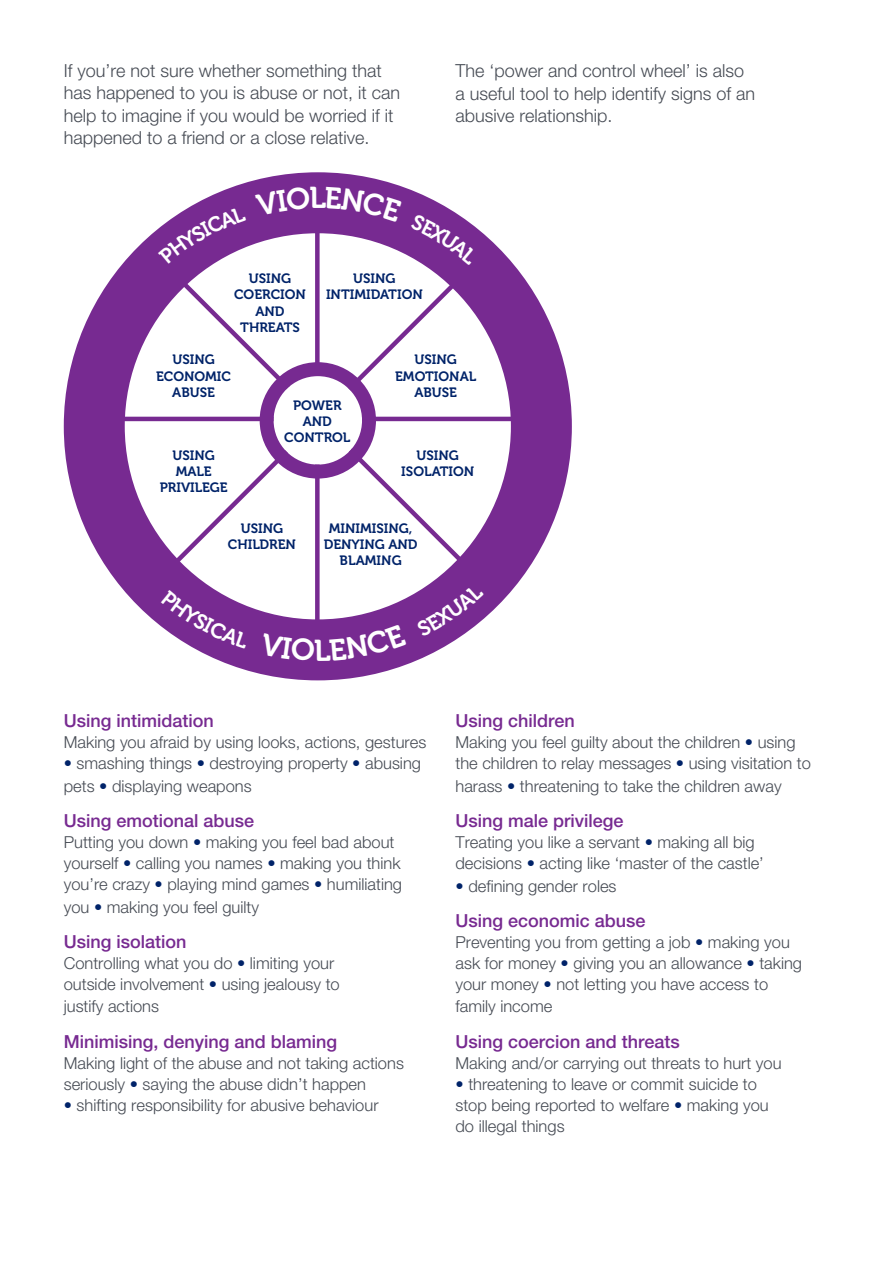
<style>
.page{position:relative;width:893px;height:1263px;background:#fff}
.page>*{position:absolute;margin:0;border:0;box-sizing:border-box;transform-origin:0 0}
.t1{font:30px "Museo 700";color:#fff}
.Body_copy{font:300 18px/22.5px "Helvetica Neue LT Std";color:#464b54}
.Body_copy-2{font:500 18px "Helvetica Neue LT Std";color:#772a91}
.Body_copy-3{font:300 16.5px/21px "Helvetica Neue LT Std";color:#464b54}
.t2{font:13.5px/16.2px "Museo 700";color:#002369;text-align:center}
.s1{color:#002369}
</style>
<div class="page">
<svg style="left:64px;top:172px;width:508px;height:508px"></svg>
<svg style="left:158px;top:206px;width:88px;height:58px"></svg>
<div style="left:255px;top:187px;width:55px;height:29px;background:#772a91"></div>
<div style="left:325px;top:187px;width:78px;height:35px;background:#772a91"></div>
<svg style="left:410px;top:214px;width:69px;height:51px"></svg>
<svg style="left:160px;top:590px;width:89px;height:59px"></svg>
<div style="left:260px;top:624px;width:146px;height:37px;background:#772a91"></div>
<svg style="left:416px;top:583px;width:68px;height:54px"></svg>
<p class="Body_copy" style="left:64px;top:59px;width:338px">If you’re not sure whether something that has happened to you is abuse or not, it can help to imagine if you would be worried if it happened to a friend or a close relative.</p>
<p class="t1" style="left:309px;top:181px;width:18px">L</p>
<p class="Body_copy" style="left:455px;top:59px;width:301px">The ‘power and control wheel’ is also a useful tool to help identify signs of an abusive relationship.</p>
<p class="t2" style="left:234px;top:271px;width:73px">USING<br>COERCION<br>AND<br>THREATS</p>
<p class="t2" style="left:326px;top:271px;width:98px">USING<br>INTIMIDATION</p>
<p class="t2" style="left:395px;top:352px;width:83px">USING<br>EMOTIONAL<br>ABUSE</p>
<p class="t2" style="left:156px;top:352px;width:77px">USING<br>ECONOMIC<br>ABUSE</p>
<p class="t2" style="left:160px;top:447px;width:69px">USING<br>MALE<br>PRIVILEGE</p>
<p class="t2" style="left:284px;top:397px;width:68px">POWER<br>AND<br>CONTROL</p>
<p class="t2" style="left:401px;top:447px;width:74px">USING<br>ISOLATION</p>
<p class="t2" style="left:228px;top:520px;width:70px">USING<br>CHILDREN</p>
<p class="t2" style="left:324px;top:520px;width:95px">MINIMISING,<br>DENYING AND<br>BLAMING</p>
<p class="Body_copy-2" style="left:64px;top:710px;width:152px">Using intimidation</p>
<p class="Body_copy-3" style="left:64px;top:731px;width:364px">Making you afraid by using looks, actions, gestures</p>
<p class="Body_copy-3" style="left:64px;top:752px;width:359px;line-height:22.5px"><span class="s1">•</span> smashing things <span class="s1">•</span> destroying property <span class="s1">•</span> abusing pets <span class="s1">•</span> displaying weapons</p>
<p class="Body_copy-2" style="left:64px;top:810px;width:192px">Using emotional abuse</p>
<p class="Body_copy-3" style="left:64px;top:831px;width:340px">Putting you down <span class="s1">•</span> making you feel bad about yourself <span class="s1">•</span> calling you names <span class="s1">•</span> making you think you’re crazy <span class="s1">•</span> playing mind games <span class="s1">•</span> humiliating</p>
<p class="Body_copy-3" style="left:64px;top:896px;width:197px">you <span class="s1">•</span> making you feel guilty</p>
<p class="Body_copy-2" style="left:64px;top:931px;width:124px">Using isolation</p>
<p class="Body_copy-3" style="left:64px;top:952px;width:277px">Controlling what you do <span class="s1">•</span> limiting your outside involvement <span class="s1">•</span> using jealousy to</p>
<p class="Body_copy-3" style="left:64px;top:995px;width:97px">justify actions</p>
<p class="Body_copy-2" style="left:64px;top:1030px;width:275px">Minimising, denying and blaming</p>
<p class="Body_copy-3" style="left:64px;top:1052px;width:342px">Making light of the abuse and not taking actions seriously <span class="s1">•</span> saying the abuse didn’t happen</p>
<p class="Body_copy-3" style="left:64px;top:1094px;width:316px"><span class="s1">•</span> shifting responsibility for abusive behaviour</p>
<p class="Body_copy-2" style="left:455px;top:710px;width:121px">Using children</p>
<p class="Body_copy-3" style="left:455px;top:731px;width:357px">Making you feel guilty about the children <span class="s1">•</span> using the children to relay messages <span class="s1">•</span> using visitation to</p>
<p class="Body_copy-3" style="left:455px;top:775px;width:328px">harass <span class="s1">•</span> threatening to take the children away</p>
<p class="Body_copy-2" style="left:455px;top:810px;width:170px">Using male privilege</p>
<p class="Body_copy-3" style="left:455px;top:831px;width:310px">Treating you like a servant <span class="s1">•</span> making all big decisions <span class="s1">•</span> acting like ‘master of the castle’</p>
<p class="Body_copy-3" style="left:455px;top:875px;width:163px"><span class="s1">•</span> defining gender roles</p>
<p class="Body_copy-2" style="left:455px;top:910px;width:192px">Using economic abuse</p>
<p class="Body_copy-3" style="left:455px;top:931px;width:348px">Preventing you from getting a job <span class="s1">•</span> making you ask for money <span class="s1">•</span> giving you an allowance <span class="s1">•</span> taking your money <span class="s1">•</span> not letting you have access to</p>
<p class="Body_copy-3" style="left:455px;top:995px;width:98px">family income</p>
<p class="Body_copy-2" style="left:455px;top:1030px;width:226px">Using coercion and threats</p>
<p class="Body_copy-3" style="left:455px;top:1052px;width:328px">Making and/or carrying out threats to hurt you</p>
<p class="Body_copy-3" style="left:455px;top:1073px;width:315px"><span class="s1">•</span> threatening to leave or commit suicide to stop being reported to welfare <span class="s1">•</span> making you do illegal things</p>
</div>
